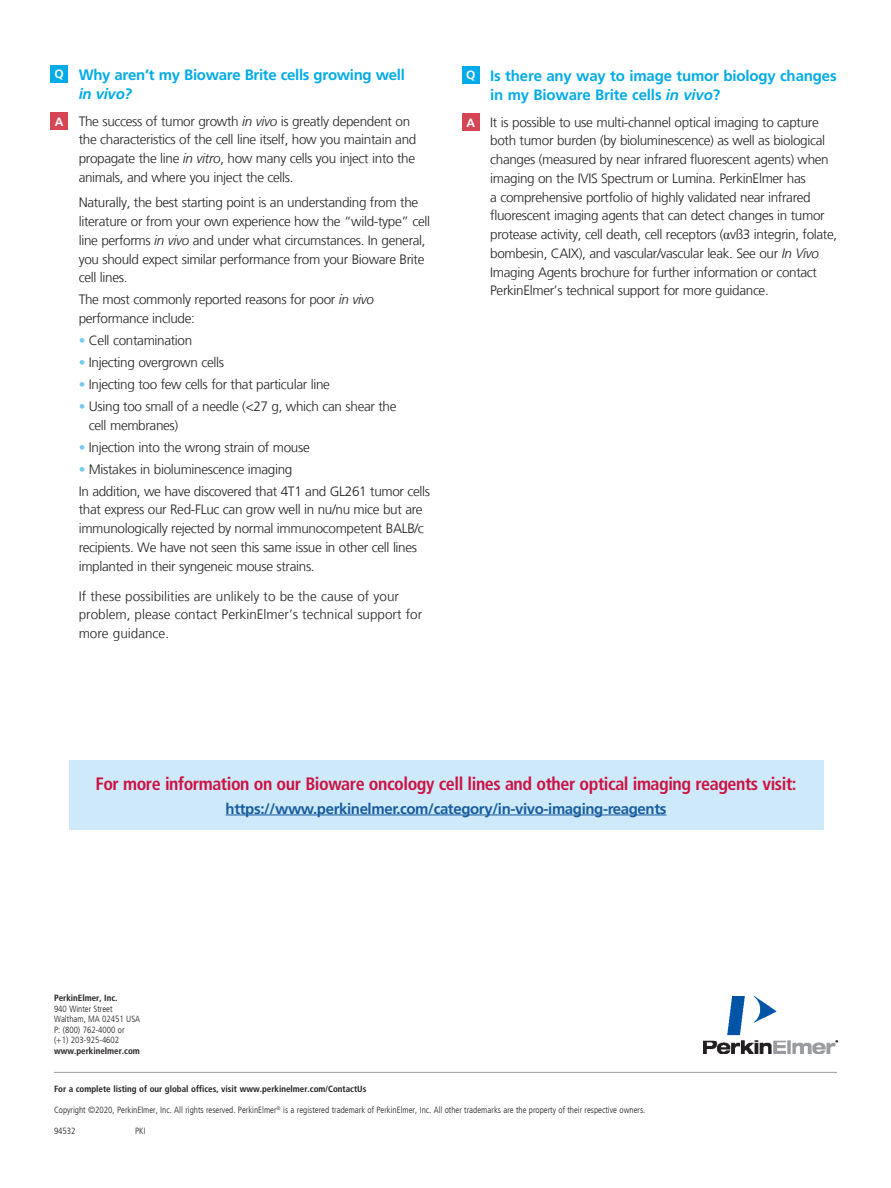
<style>
.page{position:relative;width:891px;height:1188px;background:#fff}
.page>*{position:absolute;margin:0;border:0;box-sizing:border-box;transform-origin:0 0}
.t1{font:700 condensed 18px "Frutiger LT Com";letter-spacing:-.025em;color:#cd1141}
.t2{font:700 15px/18.8px "Frutiger LT Com";letter-spacing:-.01em;color:#00abe7}
.t3{font:700 15px "Frutiger LT Com";letter-spacing:-.025em;color:#175d9e}
.t4{font:300 13.5px/18.8px "Frutiger LT Com";letter-spacing:-.025em;color:#231f20}
.t5{font:300 13.5px/18.8px "Frutiger LT Com";color:#231f20}
.t6{font:700 12px "Frutiger LT Com";color:#fff}
.t7{font:300 condensed 9px/10.5px "Frutiger LT Com";color:#231f20}
.t8{font:700 condensed 9px "Frutiger LT Com";color:#231f20}
.s1{font-style:italic}
.s2{color:#77caf1}
.s3{font-family:"Times New Roman";font-weight:400}
</style>
<div class="page">
<hr style="left:54px;top:1072px;width:783px;height:1px;background:#999b9e">
<img style="left:704px;top:996px;width:133px;height:57px">
<div style="left:69px;top:760px;width:754px;height:69px;background:#cee9f9"></div>
<div style="left:50px;top:65px;width:18px;height:18px;background:#00abe7"></div>
<div style="left:50px;top:112px;width:18px;height:18px;background:#d54554"></div>
<div style="left:462px;top:66px;width:18px;height:18px;background:#00abe7"></div>
<div style="left:462px;top:113px;width:18px;height:18px;background:#d54554"></div>
<hr style="left:226px;top:815px;width:441px;height:1px;background:#175d9e">
<p class="t6" style="left:55px;top:67px;width:11px">Q</p>
<p class="t2" style="left:79px;top:65px;width:328px">Why aren’t my Bioware Brite cells growing well <span class="s1">in vivo?</span></p>
<p class="t6" style="left:55px;top:114px;width:10px">A</p>
<p class="t4" style="left:79px;top:112px;width:339px">The success of tumor growth <span class="s1">in vivo</span> is greatly dependent on the characteristics of the cell line itself, how you maintain and propagate the line <span class="s1">in vitro</span>, how many cells you inject into the animals, and where you inject the cells.</p>
<p class="t4" style="left:79px;top:193px;width:353px">Naturally, the best starting point is an understanding from the literature or from your own experience how the “wild-type” cell line performs <span class="s1">in vivo</span> and under what circumstances. In general, you should expect similar performance from your Bioware Brite cell lines.</p>
<p class="t4" style="left:79px;top:290px;width:297px">The most commonly reported reasons for poor <span class="s1">in vivo </span>performance include:</p>
<p class="t4" style="left:79px;top:331px;width:115px"><span class="s2">•</span> Cell contamination</p>
<p class="t4" style="left:79px;top:353px;width:147px"><span class="s2">•</span> Injecting overgrown cells</p>
<p class="t4" style="left:79px;top:375px;width:253px"><span class="s2">•</span> Injecting too few cells for that particular line</p>
<p class="t4" style="left:89px;top:397px;width:309px;text-indent:-10px"><span class="s2">•</span> Using too small of a needle (&lt;27 g, which can shear the cell membranes)</p>
<p class="t4" style="left:79px;top:438px;width:233px"><span class="s2">•</span> Injection into the wrong strain of mouse</p>
<p class="t4" style="left:79px;top:460px;width:215px"><span class="s2">•</span> Mistakes in bioluminescence imaging</p>
<p class="t4" style="left:79px;top:482px;width:353px">In addition, we have discovered that 4T1 and GL261 tumor cells that express our Red-FLuc can grow well in nu/nu mice but are immunologically rejected by normal immunocompetent BALB/c recipients. We have not seen this same issue in other cell lines implanted in their syngeneic mouse strains.</p>
<p class="t5" style="left:79px;top:587px;width:345px">If these possibilities are unlikely to be the cause of your problem, please contact PerkinElmer’s technical support for more guidance.</p>
<p class="t6" style="left:466px;top:68px;width:11px">Q</p>
<p class="t2" style="left:490px;top:66px;width:348px">Is there any way to image tumor biology changes in my Bioware Brite cells <span class="s1">in vivo</span>?</p>
<p class="t6" style="left:466px;top:115px;width:10px">A</p>
<p class="t4" style="left:490px;top:113px;width:349px">It is possible to use multi-channel optical imaging to capture both tumor burden (by bioluminescence) as well as biological changes (measured by near infrared fluorescent agents) when imaging on the IVIS Spectrum or Lumina. PerkinElmer has<br>a comprehensive portfolio of highly validated near infrared fluorescent imaging agents that can detect changes in tumor protease activity, cell death, cell receptors (<span class="s3">α</span>vß3 integrin, folate, bombesin, CAIX), and vascular/vascular leak. See our <span class="s1">In Vivo </span>Imaging Agents brochure for further information or contact PerkinElmer’s technical support for more guidance.</p>
<p class="t1" style="left:95px;top:773px;width:703px">For more information on our Bioware oncology cell lines and other optical imaging reagents visit:</p>
<p class="t3" style="left:226px;top:800px;width:442px">https://www.perkinelmer.com/category/in-vivo-imaging-reagents</p>
<p class="t8" style="left:54px;top:993px;width:65px">PerkinElmer, Inc.</p>
<p class="t7" style="left:54px;top:1003px;width:88px">940 Winter Street<br>Waltham, MA 02451 USA<br>P: (800) 762-4000 or (+1) 203-925-4602</p>
<p class="t8" style="left:54px;top:1045px;width:87px">www.perkinelmer.com</p>
<p class="t8" style="left:54px;top:1083px;width:314px">For a complete listing of our global offices, visit www.perkinelmer.com/ContactUs</p>
<p class="t7" style="left:54px;top:1105px;width:593px">Copyright ©2020, PerkinElmer, Inc. All rights reserved. PerkinElmer<sup>®</sup> is a registered trademark of PerkinElmer, Inc. All other trademarks are the property of their respective owners.</p>
<p class="t7" style="left:54px;top:1126px;width:23px">94532</p>
<p class="t7" style="left:135px;top:1126px;width:12px">PKI</p>
</div>
